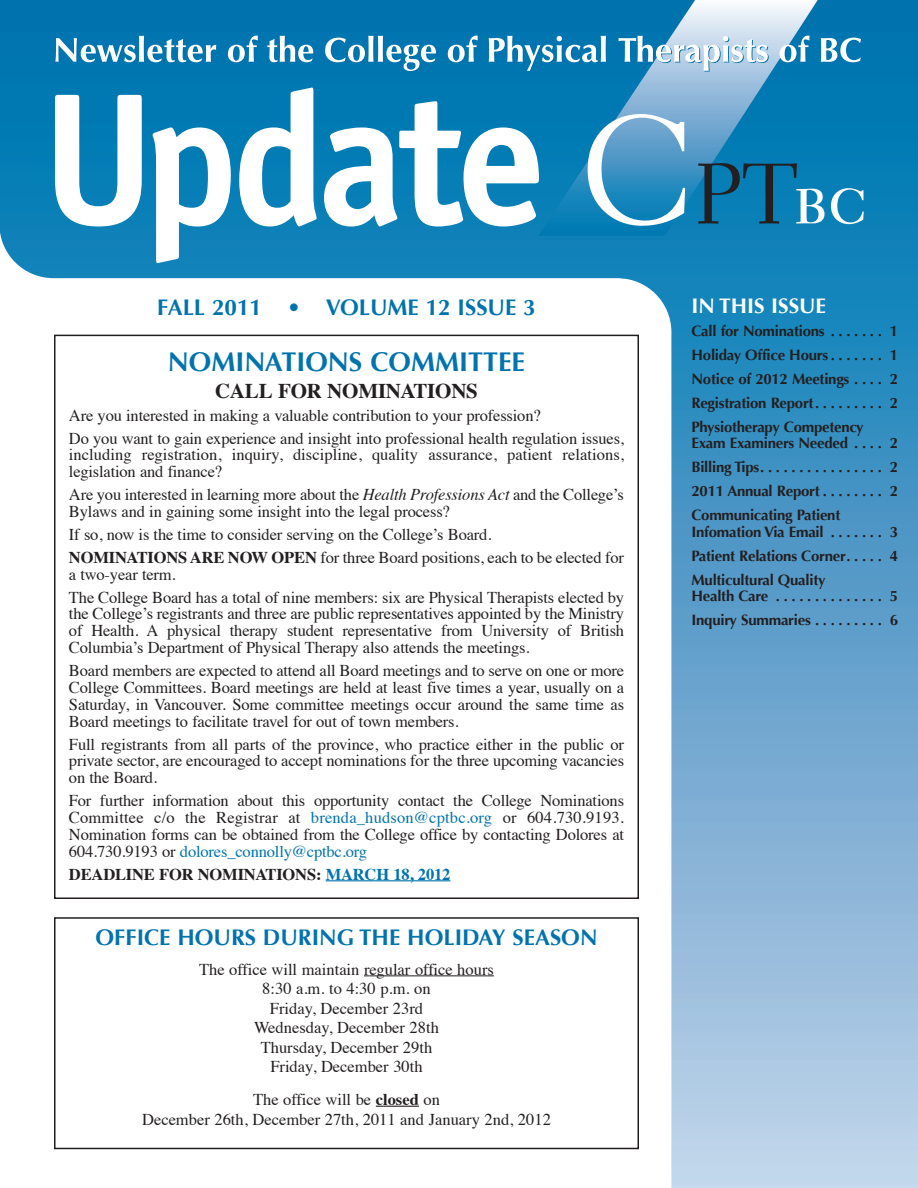
<style>
.page{position:relative;width:918px;height:1188px;background:#fff}
.page>*{position:absolute;margin:0;border:0;box-sizing:border-box;transform-origin:0 0}
.t1{font:700 27px "Optima";color:#0073ae}
.t2{font:700 22.5px "Optima";color:#0073ae}
.t3{font:700 21px "Times";letter-spacing:-.01em;color:#231f20}
.t4{font:700 21px "Optima";color:#fff}
.t5{font:16.5px/16.8px "Times";letter-spacing:-.01em;color:#231f20}
.t6{font:700 16.5px "Times";letter-spacing:-.01em;color:#231f20}
.t7{font:700 15px/24px "Optima";letter-spacing:-.015em;color:#231f20;text-align:justify}
.s1{font-style:italic}
.s2{font-weight:700}
.s3{color:#0073ae}
</style>
<div class="page">
<div style="left:0;top:0;width:918px;height:224px;background:#0076b0"></div>
<div style="left:620px;top:256px;width:298px;height:932px;background:linear-gradient(to bottom,#137eb7,#c7d3ea)"></div>
<svg style="left:563px;top:278px;width:108px;height:910px"></svg>
<div style="left:0;top:204px;width:918px;height:74px;background:#1182b9"></div>
<svg style="left:538px;top:0;width:287px;height:236px"></svg>
<svg style="left:588px;top:114px;width:97px;height:112px;background:#62a7ce"></svg>
<svg style="left:698px;top:163px;width:127px;height:61px"></svg>
<svg style="left:831px;top:188px;width:33px;height:36px"></svg>
<svg style="left:55px;top:36px;width:162px;height:27px"></svg>
<svg style="left:228px;top:36px;width:30px;height:27px"></svg>
<svg style="left:267px;top:36px;width:47px;height:27px"></svg>
<svg style="left:325px;top:36px;width:111px;height:35px"></svg>
<svg style="left:448px;top:36px;width:30px;height:27px"></svg>
<svg style="left:489px;top:36px;width:118px;height:36px"></svg>
<svg style="left:618px;top:36px;width:151px;height:36px"></svg>
<svg style="left:780px;top:36px;width:30px;height:27px"></svg>
<svg style="left:821px;top:38px;width:40px;height:25px"></svg>
<svg style="left:55px;top:95px;width:87px;height:131px"></svg>
<svg style="left:153px;top:127px;width:78px;height:136px"></svg>
<svg style="left:239px;top:88px;width:78px;height:138px"></svg>
<svg style="left:324px;top:101px;width:215px;height:125px"></svg>
<hr style="left:326px;top:880px;width:88px;height:1px;background:#0073ae">
<hr style="left:414px;top:880px;width:36px;height:1px;background:#0073ae">
<div style="left:54px;top:335px;width:585px;height:564px;border:2px solid #231f20"></div>
<svg style="left:364px;top:975px;width:13px;height:1px"></svg>
<hr style="left:377px;top:975px;width:52px;height:1px;background:#231f20">
<hr style="left:433px;top:975px;width:55px;height:1px;background:#231f20">
<hr style="left:383px;top:1106px;width:36px;height:1px;background:#231f20">
<div style="left:54px;top:917px;width:585px;height:232px;border:2px solid #231f20"></div>
<p class="t2" style="left:157px;top:295px;width:380px">FALL 2011 • VOLUME 12 ISSUE 3</p>
<p class="t4" style="left:691px;top:294px;width:136px">IN THIS ISSUE</p>
<p class="t7" style="left:691px;top:319px;width:208px">Call for Nominations . . . . . . . 1<br>Holiday Office Hours . . . . . . . 1<br>Notice of 2012 Meetings . . . . 2<br>Registration Report. . . . . . . . . 2<br>Physiotherapy Competency</p>
<p class="t7" style="left:691px;top:432px;width:208px">Exam Examiners Needed . . . . 2<br>Billing Tips. . . . . . . . . . . . . . . . 2<br>2011 Annual Report . . . . . . . . 2<br>Communicating Patient</p>
<p class="t7" style="left:691px;top:520px;width:208px">Infomation Via Email . . . . . . . 3<br>Patient Relations Corner. . . . . 4<br>Multicultural Quality</p>
<p class="t7" style="left:691px;top:585px;width:208px">Health Care . . . . . . . . . . . . . . 5<br>Inquiry Summaries . . . . . . . . . 6</p>
<p class="t1" style="left:168px;top:346px;width:359px">NOMINATIONS COMMITTEE</p>
<p class="t3" style="left:215px;top:382px;width:264px">CALL FOR NOMINATIONS</p>
<p class="t5" style="left:69px;top:405px;width:557px;line-height:23px">Are you interested in making a valuable contribution to your profession?<br>Do you want to gain experience and insight into professional health regulation issues,</p>
<p class="t5" style="left:69px;top:448px;width:557px">including registration, inquiry, discipline, quality assurance, patient relations, legislation and finance?</p>
<p class="t5" style="left:69px;top:488px;width:557px">Are you interested in learning more about the <span class="s1">Health Professions Act</span> and the College’s<br>Bylaws and in gaining some insight into the legal process?</p>
<p class="t5" style="left:69px;top:524px;width:557px;line-height:23px">If so, now is the time to consider serving on the College’s Board.<br><span class="s2">NOMINATIONS ARE NOW OPEN</span> for three Board positions, each to be elected for</p>
<p class="t5" style="left:69px;top:564px;width:557px;line-height:23px">a two-year term.<br>The College Board has a total of nine members: six are Physical Therapists elected by</p>
<p class="t5" style="left:69px;top:607px;width:557px;text-align:justify">the College’s registrants and three are public representatives appointed by the Ministry of Health. A physical therapy student representative from University of British Columbia’s Department of Physical Therapy also attends the meetings.</p>
<p class="t5" style="left:69px;top:664px;width:557px;text-align:justify">Board members are expected to attend all Board meetings and to serve on one or more College Committees. Board meetings are held at least five times a year, usually on a Saturday, in Vancouver. Some committee meetings occur around the same time as Board meetings to facilitate travel for out of town members.</p>
<p class="t5" style="left:69px;top:737px;width:557px;text-align:justify">Full registrants from all parts of the province, who practice either in the public or private sector, are encouraged to accept nominations for the three upcoming vacancies on the Board.</p>
<p class="t5" style="left:69px;top:794px;width:557px;text-align:justify">For further information about this opportunity contact the College Nominations Committee c/o the Registrar at <span class="s3">brenda_hudson@cptbc.org</span> or 604.730.9193.<br>Nomination forms can be obtained from the College office by contacting Dolores at 604.730.9193 or <span class="s3">dolores_connolly@cptbc.org</span></p>
<p class="t6" style="left:69px;top:867px;width:383px">DEADLINE FOR NOMINATIONS: <span class="s3">MARCH 18, 2012</span></p>
<p class="t2" style="left:96px;top:924px;width:503px">OFFICE HOURS DURING THE HOLIDAY SEASON</p>
<p class="t5" style="left:199px;top:961px;width:296px;line-height:19.5px;text-align:center">The office will maintain regular office hours<br>8:30 a.m. to 4:30 p.m. on<br>Friday, December 23rd<br>Wednesday, December 28th<br>Thursday, December 29th<br>Friday, December 30th</p>
<p class="t5" style="left:142px;top:1091px;width:410px;line-height:19.5px;text-align:center">The office will be <span class="s2">closed</span> on<br>December 26th, December 27th, 2011 and January 2nd, 2012</p>
</div>
